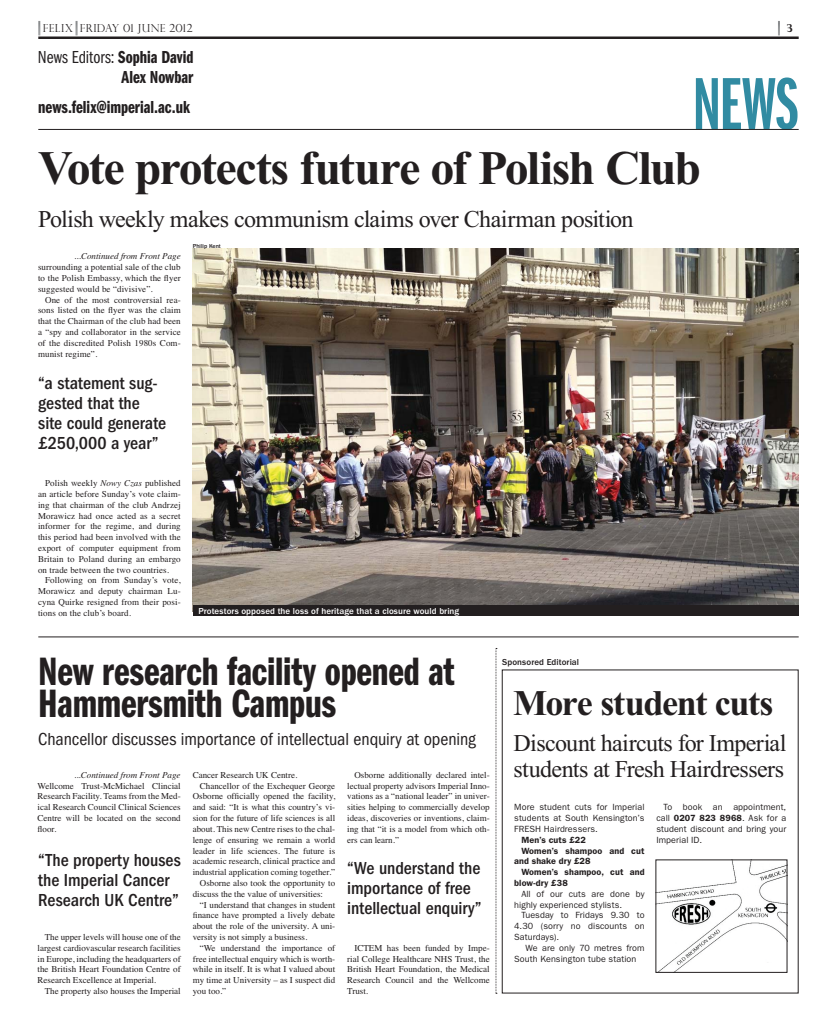
<style>
.page{position:relative;width:837px;height:1018px;background:#fff}
.page>*{position:absolute;margin:0;border:0;box-sizing:border-box;transform-origin:0 0}
.t1{font:76.4px "Franklin Gothic LT Demi X Cmpr";color:#318ba2}
.t2{font:700 48px "Times New Roman";letter-spacing:-.04em;color:#231f20}
.t3{font:41px/32px "Franklin Gothic LT Demi Cmpr";letter-spacing:-.005em;color:#231f20}
.t4{font:700 36px "Times New Roman";letter-spacing:-.04em;color:#231f20}
.t5{font:24px/26px "Times New Roman";letter-spacing:-.025em;color:#231f20}
.t6{font:500 condensed 18px/20px "Franklin Gothic LT";color:#231f20}
.t7{font:condensed 18px "Franklin Gothic LT";letter-spacing:-.005em;color:#231f20}
.t8{font:18px/20px "Franklin Gothic LT Demi Cmpr";color:#231f20;text-align:right}
.t9{font:300 11px "Perpetua Titling";letter-spacing:.02em;color:#231f20}
.t10{font:700 11px "Perpetua Titling";color:#231f20}
.t11{font:9px/10.8px "Times";color:#231f20;text-align:justify}
.t12{font:9px/10.8px "Franklin Gothic LT";letter-spacing:.01em;color:#231f20;text-align:justify}
.t13{font:600 9px "Franklin Gothic LT";letter-spacing:.01em;color:#231f20}
.t14{font:500 9px "Franklin Gothic LT";letter-spacing:.01em;color:#fff}
.t15{font:italic 9px "Times";color:#231f20}
.t16{font:500 9px "Franklin Gothic LT";letter-spacing:.01em;color:#231f20}
.t17{font:500 6px "Franklin Gothic LT";color:#231f20}
.s1{font-family:"Franklin Gothic LT Book Cmpr"}
.s2{font-style:italic}
.s3{font-weight:600}
</style>
<div class="page">
<img style="left:193px;top:248px;width:605px;height:357px">
<img style="left:657px;top:861px;width:128px;height:110px">
<svg style="left:495px;top:648px;width:2px;height:346px"></svg>
<hr style="left:38px;top:36px;width:760px;height:3px;background:#231f20">
<svg style="left:38px;top:21px;width:2px;height:15px"></svg>
<svg style="left:75px;top:21px;width:2px;height:15px"></svg>
<svg style="left:778px;top:21px;width:1px;height:15px"></svg>
<hr style="left:38px;top:129px;width:760px;height:1px;background:#231f20">
<hr style="left:38px;top:636px;width:760px;height:1px;background:#231f20">
<div style="left:193px;top:605px;width:605px;height:11px;background:#231f20"></div>
<p class="t9" style="left:43px;top:22px;width:151px">FELIX FRIDAY 01 JUNE 2012</p>
<p class="t10" style="left:786px;top:22px;width:7px">3</p>
<p class="t8" style="left:38px;top:46px;width:157px"><span class="s1">News Editors:</span> Sophia David<br>Alex Nowbar</p>
<p class="t8" style="left:38px;top:96px;width:153px">news.felix@imperial.ac.uk</p>
<p class="t1" style="left:692px;top:78px;width:108px">NEWS</p>
<p class="t2" style="left:38px;top:139px;width:664px">Vote protects future of Polish Club</p>
<p class="t5" style="left:38px;top:208px;width:596px">Polish weekly makes communism claims over Chairman position</p>
<p class="t11" style="left:38px;top:262px;width:144px">surrounding a potential sale of the club</p>
<p class="t11" style="left:38px;top:273px;width:144px">to the Polish Embassy, which the flyer</p>
<p class="t11" style="left:38px;top:284px;width:116px">suggested would be “divisive”.</p>
<p class="t11" style="left:45px;top:295px;width:137px">One of the most controversial rea-</p>
<p class="t11" style="left:38px;top:306px;width:144px">sons listed on the flyer was the claim</p>
<p class="t11" style="left:38px;top:316px;width:144px">that the Chairman of the club had been</p>
<p class="t11" style="left:38px;top:327px;width:144px">a “spy and collaborator in the service</p>
<p class="t11" style="left:38px;top:338px;width:144px">of the discredited Polish 1980s Com-</p>
<p class="t11" style="left:38px;top:349px;width:61px">munist regime”.</p>
<p class="t17" style="left:193px;top:242px;width:30px">Philip Kent</p>
<p class="t15" style="left:74px;top:253px;width:108px">...Continued from Front Page</p>
<p class="t6" style="left:38px;top:374px;width:129px">“a statement sug&shy;gested that the site could generate £250,000 a year”</p>
<p class="t11" style="left:45px;top:478px;width:137px">Polish weekly <span class="s2">Nowy Czas</span> published</p>
<p class="t11" style="left:38px;top:489px;width:144px">an article before Sunday’s vote claim-</p>
<p class="t11" style="left:38px;top:500px;width:144px">ing that chairman of the club Andrzej</p>
<p class="t11" style="left:38px;top:511px;width:144px">Morawicz had once acted as a secret</p>
<p class="t11" style="left:38px;top:522px;width:144px">informer for the regime, and during</p>
<p class="t11" style="left:38px;top:532px;width:144px">this period had been involved with the</p>
<p class="t11" style="left:38px;top:543px;width:144px">export of computer equipment from</p>
<p class="t11" style="left:38px;top:554px;width:144px">Britain to Poland during an embargo</p>
<p class="t11" style="left:38px;top:565px;width:133px">on trade between the two countries.</p>
<p class="t11" style="left:45px;top:576px;width:137px">Following on from Sunday’s vote,</p>
<p class="t11" style="left:38px;top:586px;width:144px">Morawicz and deputy chairman Lu-</p>
<p class="t11" style="left:38px;top:597px;width:144px">cyna Quirke resigned from their posi-</p>
<p class="t11" style="left:38px;top:608px;width:94px">tions on the club’s board.</p>
<p class="t14" style="left:198px;top:605px;width:262px">Protestors opposed the loss of heritage that a closure would bring</p>
<p class="t3" style="left:38px;top:655px;width:418px">New research facility opened at<br>Hammersmith Campus</p>
<p class="t7" style="left:38px;top:733px;width:439px">Chancellor discusses importance of intellectual enquiry at opening</p>
<p class="t15" style="left:74px;top:771px;width:108px">...Continued from Front Page</p>
<p class="t11" style="left:38px;top:781px;width:145px">Wellcome Trust-McMichael Clincial Research Facility. Teams from the Med&shy;ical Research Council Clinical Sciences Centre will be located on the second floor.</p>
<p class="t6" style="left:38px;top:851px;width:144px">“The property houses the Imperial Cancer<br>Research UK Centre”</p>
<p class="t11" style="left:45px;top:932px;width:137px">The upper levels will house one of the</p>
<p class="t11" style="left:38px;top:943px;width:145px">largest cardiovascular research facilities</p>
<p class="t11" style="left:38px;top:954px;width:145px">in Europe, including the headquarters of</p>
<p class="t11" style="left:38px;top:964px;width:145px">the British Heart Foundation Centre of</p>
<p class="t11" style="left:38px;top:975px;width:120px">Research Excellence at Imperial.</p>
<p class="t11" style="left:45px;top:986px;width:137px">The property also houses the Imperial</p>
<p class="t11" style="left:193px;top:770px;width:106px">Cancer Research UK Centre.</p>
<p class="t11" style="left:200px;top:781px;width:137px">Chancellor of the Exchequer George</p>
<p class="t11" style="left:193px;top:792px;width:144px">Osborne officially opened the facility,</p>
<p class="t11" style="left:193px;top:802px;width:144px">and said: “It is what this country’s vi-</p>
<p class="t11" style="left:193px;top:813px;width:144px">sion for the future of life sciences is all</p>
<p class="t11" style="left:193px;top:824px;width:144px">about. This new Centre rises to the chal-</p>
<p class="t11" style="left:193px;top:835px;width:144px">lenge of ensuring we remain a world</p>
<p class="t11" style="left:193px;top:846px;width:144px">leader in life sciences. The future is</p>
<p class="t11" style="left:193px;top:856px;width:144px">academic research, clinical practice and</p>
<p class="t11" style="left:193px;top:867px;width:144px">industrial application coming together.”</p>
<p class="t11" style="left:200px;top:878px;width:137px">Osborne also took the opportunity to</p>
<p class="t11" style="left:193px;top:889px;width:132px">discuss the the value of universities:</p>
<p class="t11" style="left:200px;top:900px;width:137px">“I understand that changes in student</p>
<p class="t11" style="left:193px;top:910px;width:144px">finance have prompted a lively debate</p>
<p class="t11" style="left:193px;top:921px;width:144px">about the role of the university. A uni-</p>
<p class="t11" style="left:193px;top:932px;width:116px">versity is not simply a business.</p>
<p class="t11" style="left:200px;top:943px;width:137px">“We understand the importance of</p>
<p class="t11" style="left:193px;top:954px;width:144px">free intellectual enquiry which is worth-</p>
<p class="t11" style="left:193px;top:964px;width:144px">while in itself. It is what I valued about</p>
<p class="t11" style="left:193px;top:975px;width:144px">my time at University – as I suspect did</p>
<p class="t11" style="left:193px;top:986px;width:35px">you too.”</p>
<p class="t11" style="left:347px;top:770px;width:144px;text-indent:7px">Osborne additionally declared intel&shy;lectual property advisors Imperial Inno&shy;vations as a “national leader” in univer&shy;sities helping to commercially develop ideas, discoveries or inventions, claim&shy;ing that “it is a model from which oth&shy;ers can learn.”</p>
<p class="t6" style="left:347px;top:859px;width:136px">“We understand the importance of free intellectual enquiry”</p>
<p class="t11" style="left:347px;top:943px;width:144px;text-indent:7px">ICTEM has been funded by Impe&shy;rial College Healthcare NHS Trust, the British Heart Foundation, the Medical Research Council and the Wellcome Trust.</p>
<p class="t16" style="left:502px;top:656px;width:78px">Sponsored Editorial</p>
<p class="t4" style="left:513px;top:681px;width:262px">More student cuts</p>
<p class="t5" style="left:513px;top:732px;width:274px">Discount haircuts for Imperial students at Fresh Hairdressers</p>
<p class="t12" style="left:656px;top:802px;width:131px;text-indent:7px">To book an appointment, call <span class="s3">0207 823 8968</span>. Ask for a student discount and bring your Imperial ID.</p>
<p class="t12" style="left:514px;top:802px;width:132px">More student cuts for Imperial</p>
<p class="t12" style="left:514px;top:813px;width:132px">students at South Kensington’s</p>
<p class="t12" style="left:514px;top:824px;width:85px">FRESH Hairdressers.</p>
<p class="t13" style="left:521px;top:836px;width:66px">Men’s cuts £22</p>
<p class="t13" style="left:521px;top:847px;width:125px">Women’s shampoo and cut</p>
<p class="t13" style="left:514px;top:858px;width:78px">and shake dry £28</p>
<p class="t13" style="left:521px;top:869px;width:125px">Women’s shampoo, cut and</p>
<p class="t13" style="left:514px;top:879px;width:55px">blow-dry £38</p>
<p class="t12" style="left:521px;top:889px;width:125px">All of our cuts are done by</p>
<p class="t12" style="left:514px;top:900px;width:109px">highly experienced stylists.</p>
<p class="t12" style="left:521px;top:910px;width:125px">Tuesday to Fridays 9.30 to</p>
<p class="t12" style="left:514px;top:921px;width:132px">4.30 (sorry no discounts on</p>
<p class="t12" style="left:514px;top:932px;width:46px">Saturdays).</p>
<p class="t12" style="left:525px;top:943px;width:120px">We are only 70 metres from</p>
<p class="t12" style="left:514px;top:954px;width:124px">South Kensington tube station</p>
</div>
